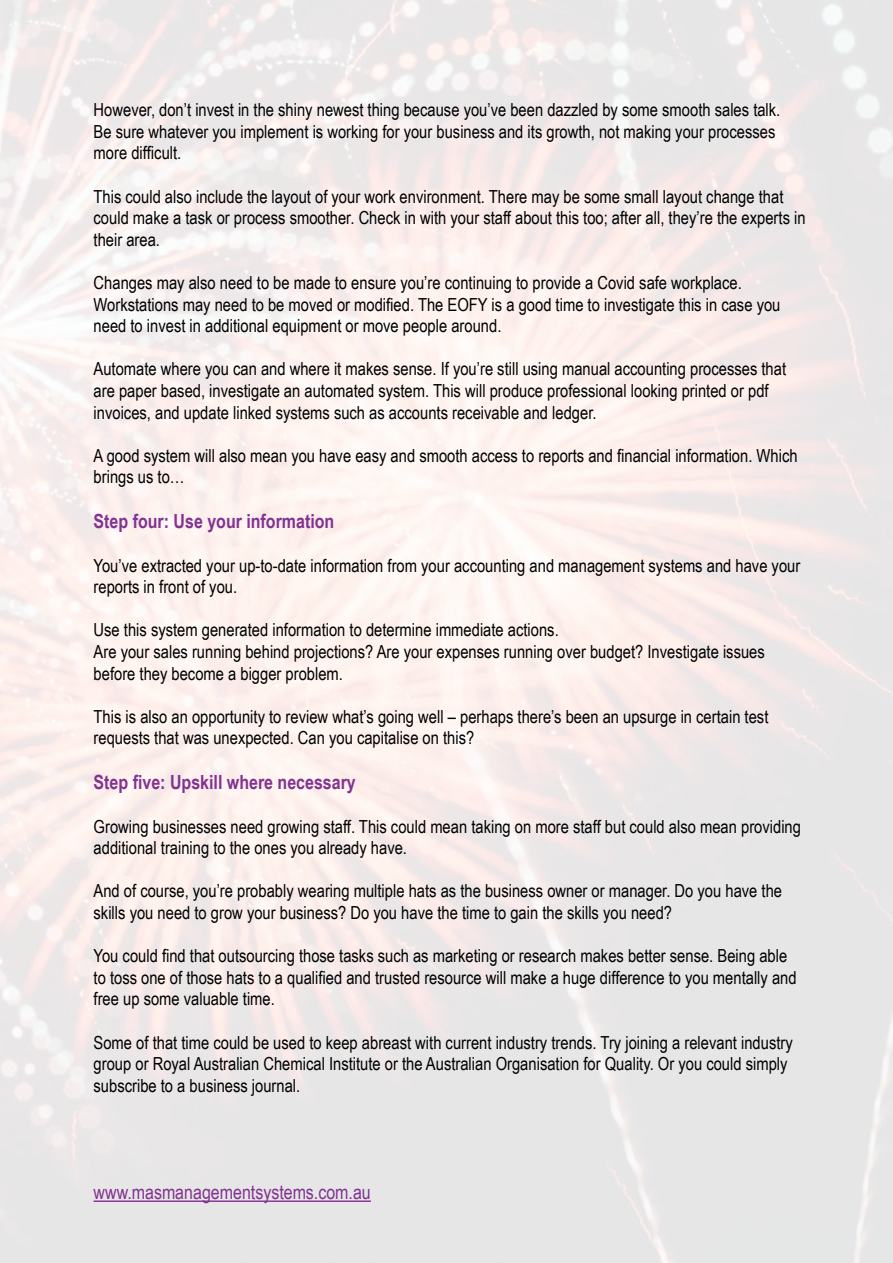
<style>
.page{position:relative;width:893px;height:1263px;background:#fff}
.page>*{position:absolute;margin:0;border:0;box-sizing:border-box;transform-origin:0 0}
.t1{font:700 19.5px "Arial Narrow";color:#833291}
.t2{font:19.5px "Arial Narrow";color:#833291}
.t3{font:18px/21.6px "Arial Narrow";color:#000}
</style>
<div class="page">
<hr style="left:94px;top:1200px;width:277px;height:2px;background:#833291">
<p class="t3" style="left:94px;top:98px;width:688px">However, don’t invest in the shiny newest thing because you’ve been dazzled by some smooth sales talk.<br>Be sure whatever you implement is working for your business and its growth, not making your processes more difficult.</p>
<p class="t3" style="left:94px;top:185px;width:713px">This could also include the layout of your work environment. There may be some small layout change that could make a task or process smoother. Check in with your staff about this too; after all, they’re the experts in their area.</p>
<p class="t3" style="left:94px;top:271px;width:688px">Changes may also need to be made to ensure you’re continuing to provide a Covid safe workplace.<br>Workstations may need to be moved or modified. The EOFY is a good time to investigate this in case you need to invest in additional equipment or move people around.</p>
<p class="t3" style="left:94px;top:357px;width:694px">Automate where you can and where it makes sense. If you’re still using manual accounting processes that are paper based, investigate an automated system. This will produce professional looking printed or pdf invoices, and update linked systems such as accounts receivable and ledger.</p>
<p class="t3" style="left:94px;top:444px;width:705px">A good system will also mean you have easy and smooth access to reports and financial information. Which brings us to…</p>
<p class="t1" style="left:94px;top:507px;width:242px">Step four: Use your information</p>
<p class="t3" style="left:94px;top:554px;width:708px">You’ve extracted your up-to-date information from your accounting and management systems and have your reports in front of you.</p>
<p class="t3" style="left:94px;top:618px;width:673px">Use this system generated information to determine immediate actions.<br>Are your sales running behind projections? Are your expenses running over budget? Investigate issues before they become a bigger problem.</p>
<p class="t3" style="left:94px;top:705px;width:676px">This is also an opportunity to review what’s going well – perhaps there’s been an upsurge in certain test requests that was unexpected. Can you capitalise on this?</p>
<p class="t1" style="left:94px;top:768px;width:264px">Step five: Upskill where necessary</p>
<p class="t3" style="left:94px;top:815px;width:709px">Growing businesses need growing staff. This could mean taking on more staff but could also mean providing additional training to the ones you already have.</p>
<p class="t3" style="left:94px;top:879px;width:690px">And of course, you’re probably wearing multiple hats as the business owner or manager. Do you have the skills you need to grow your business? Do you have the time to gain the skills you need?</p>
<p class="t3" style="left:94px;top:944px;width:705px">You could find that outsourcing those tasks such as marketing or research makes better sense. Being able to toss one of those hats to a qualified and trusted resource will make a huge difference to you mentally and free up some valuable time.</p>
<p class="t3" style="left:94px;top:1031px;width:701px">Some of that time could be used to keep abreast with current industry trends. Try joining a relevant industry group or Royal Australian Chemical Institute or the Australian Organisation for Quality. Or you could simply subscribe to a business journal.</p>
<p class="t2" style="left:94px;top:1178px;width:279px">www.masmanagementsystems.com.au</p>
</div>
